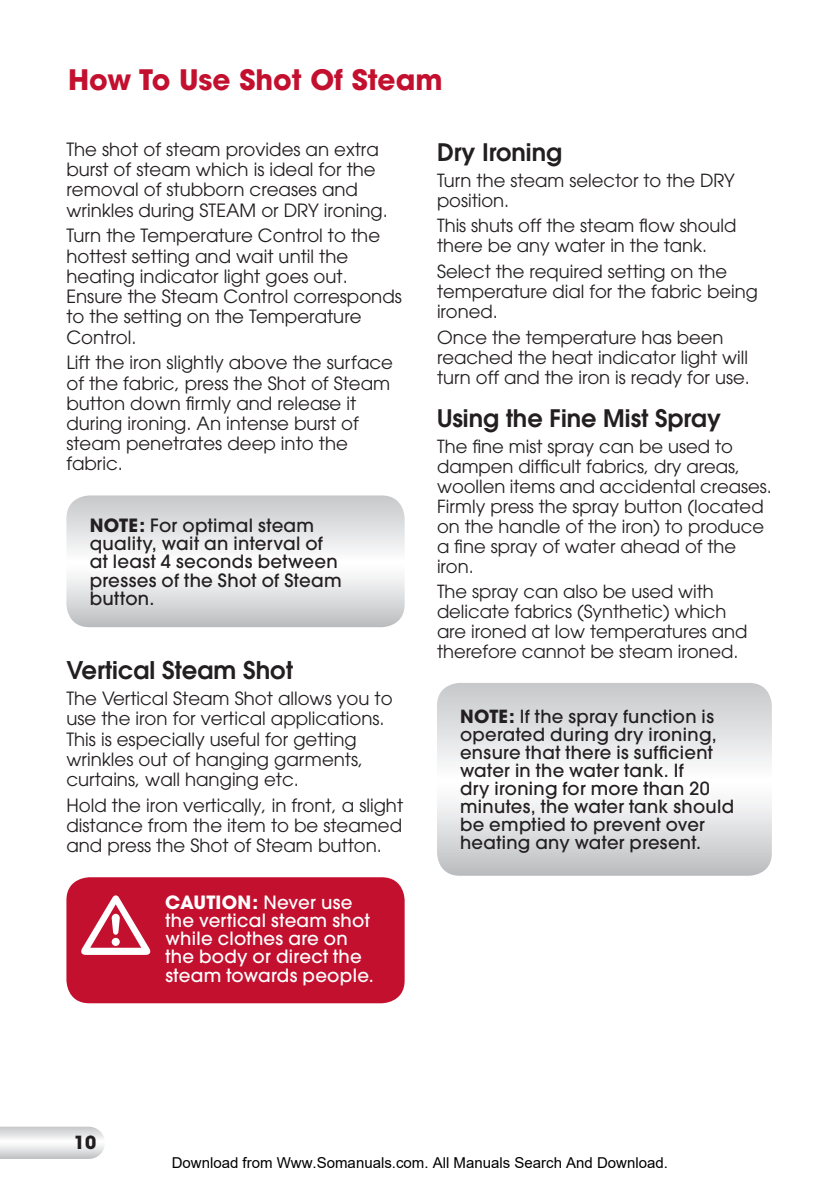
<style>
.page{position:relative;width:840px;height:1191px;background:#fff}
.page>*{position:absolute;margin:0;border:0;box-sizing:border-box;transform-origin:0 0}
.t1{font:700 28px "Avant Garde";color:#c3102f}
.t2{font:600 24.2px "Avant Garde";color:#231f20}
.t3{font:600 24px "Avant Garde";color:#231f20}
.t4{font:18.2px/20.2px "Avant Garde";color:#231f20}
.t5{font:500 18.2px/18.2px "Avant Garde";letter-spacing:.015em;color:#231f20}
.t6{font:500 18.2px/18.2px "Avant Garde";letter-spacing:.015em;color:#fff}
.t7{font:700 18.2px "Avant Garde";color:#fff}
.t8{font:18px/20px "Avant Garde";color:#231f20}
.t9{font:500 18px/18px "Avant Garde";letter-spacing:.015em;color:#231f20}
.t10{font:700 18px "Avant Garde";color:#231f20}
.t11{font:15px "Arial";color:#000}
.s1{font-weight:700}
</style>
<div class="page">
<svg style="left:0;top:1126px;width:104px;height:32px"></svg>
<svg style="left:66px;top:495px;width:338px;height:132px"></svg>
<div style="left:66px;top:877px;width:338px;height:126px;background:#c3102f;border-radius:23px"></div>
<svg style="left:81px;top:895px;width:69px;height:60px"></svg>
<svg style="left:437px;top:683px;width:334px;height:192px"></svg>
<h1 class="t1" style="left:68px;top:62px;width:376px">How To Use Shot Of Steam</h1>
<p class="t4" style="left:66px;top:139px;width:323px">The shot of steam provides an extra burst of steam which is ideal for the removal of stubborn creases and wrinkles during STEAM or DRY ironing.</p>
<p class="t4" style="left:66px;top:226px;width:337px">Turn the Temperature Control to the hottest setting and wait until the heating indicator light goes out.<br>Ensure the Steam Control corresponds to the setting on the Temperature<br>Control.</p>
<p class="t4" style="left:66px;top:353px;width:328px">Lift the iron slightly above the surface of the fabric, press the Shot of Steam button down firmly and release it during ironing. An intense burst of steam penetrates deep into the fabric.</p>
<p class="t5" style="left:90px;top:516px;width:253px"><span class="s1">NOTE:</span> For optimal steam quality, wait an interval of at least 4 seconds between presses of the Shot of Steam button.</p>
<h2 class="t2" style="left:66px;top:654px;width:228px">Vertical Steam Shot</h2>
<p class="t4" style="left:66px;top:688px;width:327px">The Vertical Steam Shot allows you to use the iron for vertical applications.<br>This is especially useful for getting wrinkles out of hanging garments, curtains, wall hanging etc.</p>
<p class="t4" style="left:66px;top:795px;width:338px;text-align:justify">Hold the iron vertically, in front, a slight distance from the item to be steamed and press the Shot of Steam button.</p>
<p class="t7" style="left:165px;top:890px;width:45px">Caution</p>
<p class="t6" style="left:165px;top:893px;width:210px;text-indent:87px"><span class="s1">:</span> Never use the vertical steam shot while clothes are on the body or direct the steam towards people.</p>
<h3 class="t3" style="left:437px;top:136px;width:126px">Dry Ironing</h3>
<p class="t8" style="left:437px;top:170px;width:299px">Turn the steam selector to the DRY position.</p>
<p class="t8" style="left:437px;top:216px;width:301px">This shuts off the steam flow should there be any water in the tank.</p>
<p class="t8" style="left:437px;top:261px;width:322px">Select the required setting on the temperature dial for the fabric being ironed.</p>
<p class="t8" style="left:437px;top:327px;width:314px">Once the temperature has been reached the heat indicator light will turn off and the iron is ready for use.</p>
<h3 class="t3" style="left:437px;top:402px;width:285px">Using the Fine Mist Spray</h3>
<p class="t8" style="left:437px;top:436px;width:336px">The fine mist spray can be used to dampen difficult fabrics, dry areas, woollen items and accidental creases.<br>Firmly press the spray button (located on the handle of the iron) to produce a fine spray of water ahead of the iron.</p>
<p class="t8" style="left:437px;top:581px;width:312px">The spray can also be used with delicate fabrics (Synthetic) which are ironed at low temperatures and therefore cannot be steam ironed.</p>
<p class="t9" style="left:460px;top:708px;width:275px"><span class="s1">NOTE:</span> If the spray function is operated during dry ironing, ensure that there is sufficient water in the water tank. If<br>dry ironing for more than 20 minutes, the water tank should be emptied to prevent over heating any water present.</p>
<p class="t10" style="left:74px;top:1131px;width:24px">10</p>
<p class="t11" style="left:172px;top:1154px;width:497px">Download from Www.Somanuals.com. All Manuals Search And Download.</p>
</div>
